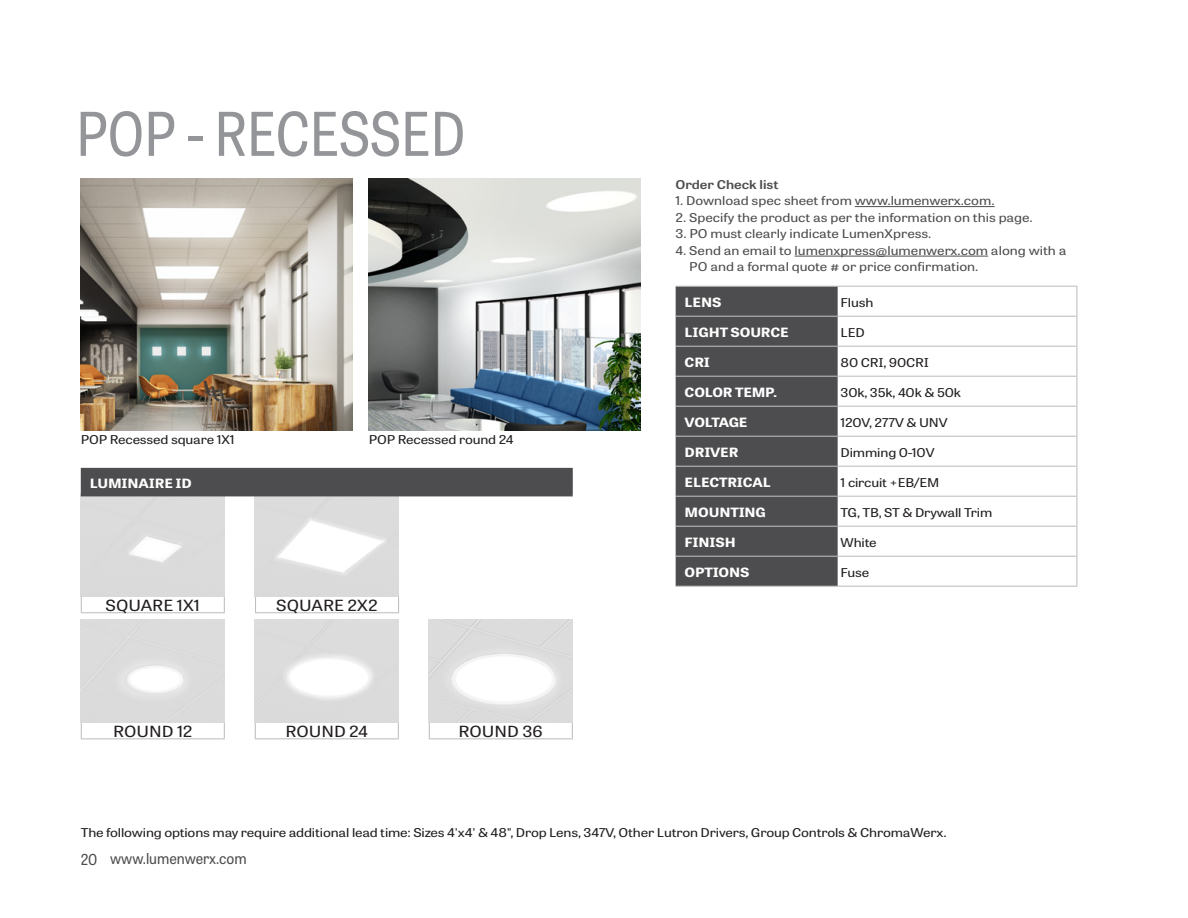
<style>
.page{position:relative;width:1188px;height:918px;background:#fff}
.page>*{position:absolute;margin:0;border:0;box-sizing:border-box;transform-origin:0 0}
.t1{font:60px "Tablet Gothic";letter-spacing:-.01em;color:#939598;scale:.9 1}
.t2{font:15.3px "Tablet Gothic";color:#231f20;scale:1.18 1}
.t3{font:15px "Tablet Gothic";color:#4d4d4f;scale:.95 1}
.t4{font:700 12.75px "Tablet Gothic";letter-spacing:-.01em;color:#fff;scale:1.18 1}
.t5{font:700 12.75px "Tablet Gothic";letter-spacing:-.03em;color:#fff;scale:1.18 1}
.t6{font:12.15px "Tablet Gothic";letter-spacing:-.01em;color:#231f20;scale:1.18 1}
.t7{font:12.15px/16.5px "Tablet Gothic";color:#4d4d4f;scale:1.18 1}
.t8{font:600 12.15px "Tablet Gothic";color:#4d4d4f;scale:1.18 1}
</style>
<div class="page">
<svg style="left:81px;top:597px;width:1px;height:15px"></svg>
<svg style="left:224px;top:597px;width:1px;height:15px"></svg>
<hr style="left:81px;top:612px;width:144px;height:1px;background:#bcbec0">
<div style="left:81px;top:496px;width:144px;height:101px;background:#dbdbdb"></div>
<svg style="left:81px;top:722px;width:1px;height:16px"></svg>
<svg style="left:224px;top:722px;width:1px;height:16px"></svg>
<hr style="left:81px;top:738px;width:144px;height:1px;background:#bcbec0">
<svg style="left:255px;top:597px;width:1px;height:15px"></svg>
<svg style="left:398px;top:597px;width:1px;height:15px"></svg>
<hr style="left:255px;top:612px;width:144px;height:1px;background:#bcbec0">
<img style="left:255px;top:496px;width:144px;height:101px">
<svg style="left:255px;top:722px;width:1px;height:16px"></svg>
<svg style="left:398px;top:722px;width:1px;height:16px"></svg>
<hr style="left:255px;top:738px;width:144px;height:1px;background:#bcbec0">
<img style="left:255px;top:619px;width:144px;height:103px">
<svg style="left:429px;top:722px;width:1px;height:16px"></svg>
<svg style="left:572px;top:722px;width:1px;height:16px"></svg>
<hr style="left:429px;top:738px;width:144px;height:1px;background:#bcbec0">
<img style="left:429px;top:619px;width:144px;height:103px">
<div style="left:81px;top:468px;width:491px;height:28px;background:#4d4d4f"></div>
<hr style="left:81px;top:468px;width:492px;height:1px;background:#4d4d4f">
<svg style="left:572px;top:469px;width:1px;height:26px"></svg>
<hr style="left:81px;top:495px;width:492px;height:1px;background:#4d4d4f">
<img style="left:369px;top:178px;width:271px;height:252px">
<div style="left:676px;top:287px;width:162px;height:299px;background:#4d4d4f"></div>
<hr style="left:676px;top:286px;width:162px;height:1px;background:#bcbec0">
<hr style="left:838px;top:286px;width:239px;height:1px;background:#bcbec0">
<hr style="left:676px;top:316px;width:162px;height:1px;background:#bcbec0">
<hr style="left:838px;top:316px;width:239px;height:1px;background:#bcbec0">
<hr style="left:676px;top:346px;width:162px;height:1px;background:#bcbec0">
<hr style="left:838px;top:346px;width:239px;height:1px;background:#bcbec0">
<hr style="left:676px;top:376px;width:162px;height:1px;background:#bcbec0">
<hr style="left:838px;top:376px;width:239px;height:1px;background:#bcbec0">
<hr style="left:676px;top:406px;width:162px;height:1px;background:#bcbec0">
<hr style="left:838px;top:406px;width:239px;height:1px;background:#bcbec0">
<hr style="left:676px;top:436px;width:162px;height:1px;background:#bcbec0">
<hr style="left:838px;top:436px;width:239px;height:1px;background:#bcbec0">
<hr style="left:676px;top:466px;width:162px;height:1px;background:#bcbec0">
<hr style="left:838px;top:466px;width:239px;height:1px;background:#bcbec0">
<hr style="left:676px;top:496px;width:162px;height:1px;background:#bcbec0">
<hr style="left:838px;top:496px;width:239px;height:1px;background:#bcbec0">
<hr style="left:676px;top:526px;width:162px;height:1px;background:#bcbec0">
<hr style="left:838px;top:526px;width:239px;height:1px;background:#bcbec0">
<hr style="left:676px;top:556px;width:162px;height:1px;background:#bcbec0">
<hr style="left:838px;top:556px;width:239px;height:1px;background:#bcbec0">
<svg style="left:1076px;top:287px;width:1px;height:299px"></svg>
<hr style="left:676px;top:586px;width:162px;height:1px;background:#bcbec0">
<hr style="left:838px;top:586px;width:239px;height:1px;background:#bcbec0">
<img style="left:81px;top:178px;width:271px;height:252px">
<hr style="left:855px;top:206px;width:140px;height:1px;background:#4d4d4f">
<hr style="left:795px;top:256px;width:193px;height:1px;background:#4d4d4f">
<h1 class="t1" style="left:76px;top:92px;width:435px">POP - RECESSED</h1>
<p class="t6" style="left:81px;top:431px;width:132px">POP Recessed square 1X1</p>
<p class="t6" style="left:369px;top:431px;width:124px">POP Recessed round 24</p>
<p class="t4" style="left:90px;top:474px;width:88px">LUMINAIRE ID</p>
<p class="t2" style="left:106px;top:594px;width:82px">SQUARE 1X1</p>
<p class="t2" style="left:113px;top:721px;width:69px">ROUND 12</p>
<p class="t2" style="left:276px;top:594px;width:88px">SQUARE 2X2</p>
<p class="t2" style="left:286px;top:721px;width:72px">ROUND 24</p>
<p class="t2" style="left:459px;top:721px;width:73px">ROUND 36</p>
<p class="t8" style="left:675px;top:176px;width:89px">Order Check list</p>
<p class="t7" style="left:675px;top:192px;width:272px">1. Download spec sheet from www.lumenwerx.com.</p>
<p class="t7" style="left:675px;top:209px;width:304px">2. Specify the product as per the information on this page.</p>
<p class="t7" style="left:675px;top:225px;width:219px">3. PO must clearly indicate LumenXpress.</p>
<p class="t7" style="left:689px;top:242px;width:321px;text-indent:-14px">4. Send an email to lumenxpress@lumenwerx.com along with a<br>PO and a formal quote # or price confirmation.</p>
<p class="t4" style="left:685px;top:293px;width:33px">LENS</p>
<p class="t6" style="left:841px;top:294px;width:29px">Flush</p>
<p class="t4" style="left:685px;top:323px;width:90px">LIGHT SOURCE</p>
<p class="t6" style="left:841px;top:324px;width:22px">LED</p>
<p class="t4" style="left:685px;top:353px;width:23px">CRI</p>
<p class="t6" style="left:841px;top:354px;width:76px">80 CRI, 90CRI</p>
<p class="t4" style="left:685px;top:383px;width:80px">COLOR TEMP.</p>
<p class="t6" style="left:841px;top:384px;width:104px">30k, 35k, 40k &amp; 50k</p>
<p class="t5" style="left:685px;top:413px;width:55px">VOLTAGE</p>
<p class="t6" style="left:841px;top:414px;width:92px">120V, 277V &amp; UNV</p>
<p class="t4" style="left:685px;top:443px;width:47px">DRIVER</p>
<p class="t6" style="left:841px;top:444px;width:81px">Dimming 0-10V</p>
<p class="t4" style="left:685px;top:473px;width:75px">ELECTRICAL</p>
<p class="t6" style="left:841px;top:474px;width:85px">1 circuit +EB/EM</p>
<p class="t4" style="left:685px;top:503px;width:70px">MOUNTING</p>
<p class="t6" style="left:841px;top:504px;width:130px">TG, TB, ST &amp; Drywall Trim</p>
<p class="t4" style="left:685px;top:533px;width:45px">FINISH</p>
<p class="t6" style="left:841px;top:534px;width:32px">White</p>
<p class="t4" style="left:685px;top:563px;width:56px">OPTIONS</p>
<p class="t6" style="left:841px;top:564px;width:26px">Fuse</p>
<p class="t6" style="left:81px;top:824px;width:735px">The following options may require additional lead time: Sizes 4'x4' &amp; 48", Drop Lens, 347V, Other Lutron Drivers, Group Controls &amp; ChromaWerx.</p>
<p class="t3" style="left:81px;top:848px;width:176px">20 www.lumenwerx.com</p>
</div>
